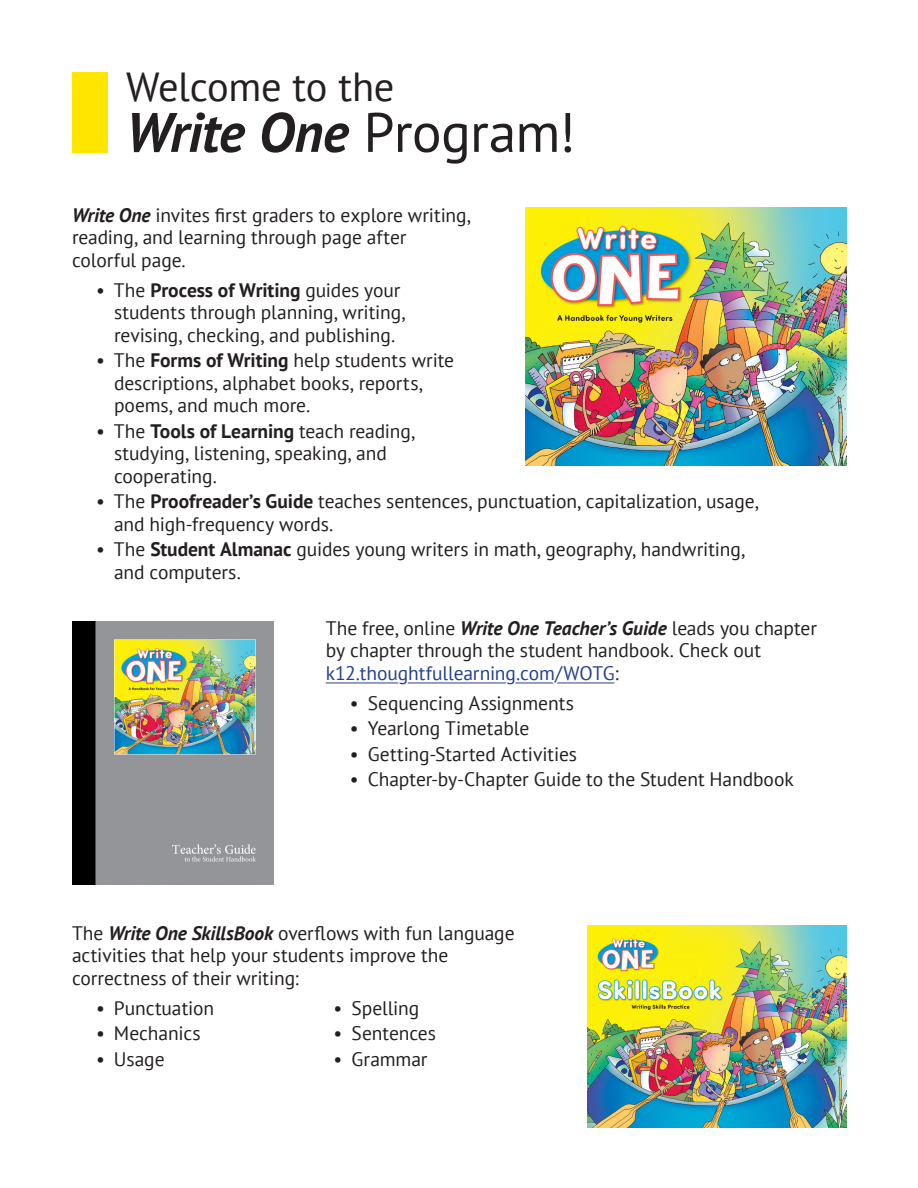
<style>
.page{position:relative;width:918px;height:1188px;background:#fff}
.page>*{position:absolute;margin:0;border:0;box-sizing:border-box;transform-origin:0 0}
.t1{font:italic 700 55.5px "PT Sans";letter-spacing:-.01em;color:#231f20}
.t2{font:40.5px "PT Sans";letter-spacing:-.01em;color:#231f20}
.Bulleted_Item{font:19.5px/22.5px "PT Sans";letter-spacing:-.005em;color:#231f20}
.Body_Text{font:19.5px/22.5px "PT Sans";letter-spacing:-.005em;color:#231f20}
.s1{font-weight:400;font-style:normal}
.s2{font-weight:700;font-style:italic}
.s3{font-weight:700}
.s4{color:#253f8e}
</style>
<div class="page">
<svg style="left:325px;top:682px;width:290px;height:2px"></svg>
<div style="left:72px;top:72px;width:36px;height:81px;background:#ffe601"></div>
<img style="left:526px;top:207px;width:320px;height:259px">
<img style="left:588px;top:926px;width:258px;height:202px">
<img style="left:72px;top:621px;width:202px;height:263px">
<p class="t2" style="left:126px;top:61px;width:270px">Welcome to the</p>
<p class="t1" style="left:126px;top:95px;width:451px">Write One <span class="s1">Program!</span></p>
<p class="Body_Text" style="left:72px;top:203px;width:400px"><span class="s2">Write One</span> invites first graders to explore writing, reading, and learning through page after colorful page.</p>
<p class="Bulleted_Item" style="left:114px;top:278px;width:293px;text-indent:-18px">• The <span class="s3">Process of Writing</span> guides your students through planning, writing, revising, checking, and publishing.</p>
<p class="Bulleted_Item" style="left:114px;top:349px;width:342px;text-indent:-18px">• The <span class="s3">Forms of Writing</span> help students write descriptions, alphabet books, reports, poems, and much more.</p>
<p class="Bulleted_Item" style="left:114px;top:419px;width:302px;text-indent:-18px">• The <span class="s3">Tools of Learning</span> teach reading, studying, listening, speaking, and cooperating.</p>
<p class="Bulleted_Item" style="left:114px;top:490px;width:646px;text-indent:-18px">• The <span class="s3">Proofreader’s Guide</span> teaches sentences, punctuation, capitalization, usage, and high-frequency words.</p>
<p class="Bulleted_Item" style="left:114px;top:538px;width:632px;text-indent:-18px">• The <span class="s3">Student Almanac</span> guides young writers in math, geography, handwriting, and computers.</p>
<p class="Body_Text" style="left:326px;top:616px;width:493px">The free, online <span class="s2">Write One Teacher’s Guide</span> leads you chapter by chapter through the student handbook. Check out <span class="s4">k12.thoughtfullearning.com/WOTG</span>:</p>
<p class="Bulleted_Item" style="left:350px;top:691px;width:226px">• Sequencing Assignments</p>
<p class="Bulleted_Item" style="left:350px;top:717px;width:181px">• Yearlong Timetable</p>
<p class="Bulleted_Item" style="left:350px;top:742px;width:229px">• Getting-Started Activities</p>
<p class="Bulleted_Item" style="left:350px;top:768px;width:445px">• Chapter-by-Chapter Guide to the Student Handbook</p>
<p class="Body_Text" style="left:72px;top:921px;width:444px">The <span class="s2">Write One SkillsBook</span> overflows with fun language activities that help your students improve the correctness of their writing:</p>
<p class="Bulleted_Item" style="left:96px;top:996px;width:120px">• Punctuation</p>
<p class="Bulleted_Item" style="left:96px;top:1022px;width:106px">• Mechanics</p>
<p class="Bulleted_Item" style="left:96px;top:1047px;width:70px">• Usage</p>
<p class="Bulleted_Item" style="left:334px;top:996px;width:87px">• Spelling</p>
<p class="Bulleted_Item" style="left:334px;top:1022px;width:104px">• Sentences</p>
<p class="Bulleted_Item" style="left:334px;top:1047px;width:95px">• Grammar</p>
</div>
